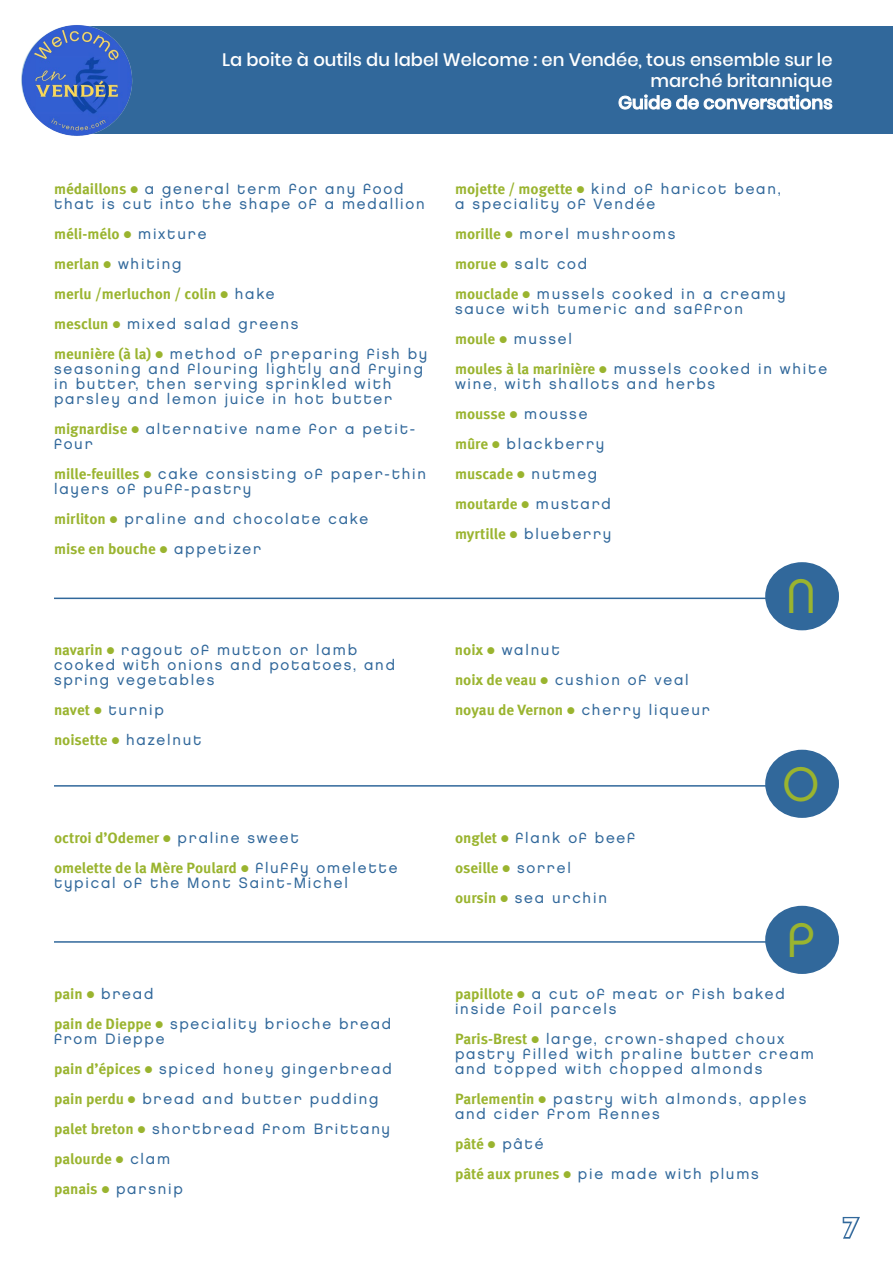
<style>
.page{position:relative;width:893px;height:1263px;background:#fff}
.page>*{position:absolute;margin:0;border:0;box-sizing:border-box;transform-origin:0 0}
.t1{font:48px "Chalet London Nineteen Seventy";color:#9ab42f}
.t2{font:27px "Chalet Tokyo";color:#fff}
.t3{font:500 18px/21.6px "Poppins";color:#fff;text-align:right}
.t4{font:15px/15px "Chalet London Nineteen Eighty";letter-spacing:.12em;color:#31689b}
.t5{font:700 15px/30px "Meta OFC";color:#9ab42f}
.s1{font-family:"Meta OFC";font-weight:700;color:#9ab42f}
.s2{color:#9ab42f}
.s3{font-family:"Chalet London Nineteen Eighty";font-weight:400;color:#31689b}
</style>
<div class="page">
<svg style="left:842px;top:1216px;width:18px;height:23px"></svg>
<hr style="left:54px;top:598px;width:715px;height:1px;background:#31689b">
<hr style="left:54px;top:785px;width:715px;height:2px;background:#31689b">
<hr style="left:54px;top:941px;width:715px;height:2px;background:#31689b">
<div style="left:766px;top:563px;width:72px;height:67px;background:#31689b;border-radius:50%"></div>
<div style="left:765px;top:562px;width:74px;height:68px;border:2px solid #31689b;border-radius:50%"></div>
<div style="left:766px;top:750px;width:72px;height:67px;background:#31689b;border-radius:50%"></div>
<div style="left:765px;top:750px;width:74px;height:68px;border:2px solid #31689b;border-radius:50%"></div>
<div style="left:766px;top:906px;width:72px;height:67px;background:#31689b;border-radius:50%"></div>
<div style="left:765px;top:906px;width:74px;height:68px;border:2px solid #31689b;border-radius:50%"></div>
<div style="left:72px;top:26px;width:821px;height:108px;background:#31689b"></div>
<img style="left:21px;top:25px;width:112px;height:111px">
<p class="t3" style="left:222px;top:49px;width:612px">La boite à outils du label Welcome : en Vendée, tous ensemble sur le marché britannique<br>Guide de conversations</p>
<p class="t4" style="left:54px;top:181px;width:372px"><span class="s1">médaillons</span> <span class="s2">●</span> a general term for any food that is cut into the shape of a medallion</p>
<p class="t5" style="left:54px;top:218px;width:154px">méli-mélo ● <span class="s3">mixture</span></p>
<p class="t4" style="left:54px;top:256px;width:129px"><span class="s1">merlan</span> <span class="s2">●</span> whiting</p>
<p class="t5" style="left:54px;top:278px;width:222px">merlu /merluchon / colin ● <span class="s3">hake</span></p>
<p class="t4" style="left:54px;top:308px;width:375px;line-height:30px"><span class="s1">mesclun</span> <span class="s2">●</span> mixed salad greens<br><span class="s1">meunière (à la)</span> <span class="s2">●</span> method of preparing fish by</p>
<p class="t4" style="left:54px;top:361px;width:370px">seasoning and flouring lightly and frying in butter, then serving sprinkled with parsley and lemon juice in hot butter</p>
<p class="t4" style="left:54px;top:421px;width:363px"><span class="s1">mignardise</span> <span class="s2">●</span> alternative name for a petit&shy;four</p>
<p class="t4" style="left:54px;top:466px;width:374px"><span class="s1">mille-feuilles</span> <span class="s2">●</span> cake consisting of paper-thin layers of puff-pastry</p>
<p class="t4" style="left:54px;top:511px;width:316px"><span class="s1">mirliton</span> <span class="s2">●</span> praline and chocolate cake</p>
<p class="t5" style="left:54px;top:533px;width:209px">mise en bouche ● <span class="s3">appetizer</span></p>
<p class="t4" style="left:54px;top:642px;width:343px"><span class="s1">navarin</span> <span class="s2">●</span> ragout of mutton or lamb cooked with onions and potatoes, and spring vegetables</p>
<p class="t4" style="left:54px;top:702px;width:111px"><span class="s1">navet</span> <span class="s2">●</span> turnip</p>
<p class="t5" style="left:54px;top:725px;width:149px">noisette ● <span class="s3">hazelnut</span></p>
<p class="t5" style="left:54px;top:822px;width:345px">octroi d’Odemer ● <span class="s3">praline sweet<br></span>omelette de la Mère Poulard ● <span class="s3">fluffy omelette</span></p>
<p class="t4" style="left:54px;top:875px;width:295px">typical of the Mont Saint-Michel</p>
<p class="t4" style="left:54px;top:978px;width:339px;line-height:30px"><span class="s1">pain</span> <span class="s2">●</span> bread<br><span class="s1">pain de Dieppe</span> <span class="s2">●</span> speciality brioche bread</p>
<p class="t4" style="left:54px;top:1023px;width:339px;line-height:30px">from Dieppe<br><span class="s1">pain d’épices</span> <span class="s2">●</span> spiced honey gingerbread <span class="s1">pain perdu</span> <span class="s2">●</span> bread and butter pudding <span class="s1">palet breton</span> <span class="s2">●</span> shortbread from Brittany</p>
<p class="t5" style="left:54px;top:1143px;width:118px">palourde ● <span class="s3">clam</span></p>
<p class="t4" style="left:54px;top:1181px;width:130px"><span class="s1">panais</span> <span class="s2">●</span> parsnip</p>
<p class="t4" style="left:455px;top:181px;width:327px"><span class="s1">mojette / mogette</span> <span class="s2">●</span> kind of haricot bean, a speciality of Vendée</p>
<p class="t4" style="left:455px;top:218px;width:332px;line-height:30px"><span class="s1">morille</span> <span class="s2">●</span> morel mushrooms<br><span class="s1">morue</span> <span class="s2">●</span> salt cod<br><span class="s1">mouclade</span> <span class="s2">●</span> mussels cooked in a creamy</p>
<p class="t4" style="left:455px;top:293px;width:374px;line-height:30px">sauce with tumeric and saffron<br><span class="s1">moule</span> <span class="s2">●</span> mussel<br><span class="s1">moules à la marinière</span> <span class="s2">●</span> mussels cooked in white</p>
<p class="t4" style="left:455px;top:376px;width:262px">wine, with shallots and herbs</p>
<p class="t5" style="left:455px;top:398px;width:134px">mousse ● <span class="s3">mousse</span></p>
<p class="t4" style="left:455px;top:436px;width:151px"><span class="s1">mûre</span> <span class="s2">●</span> blackberry</p>
<p class="t5" style="left:455px;top:458px;width:158px">muscade ● <span class="s3">nutmeg </span>moutarde ● <span class="s3">mustard</span></p>
<p class="t4" style="left:455px;top:526px;width:158px"><span class="s1">myrtille</span> <span class="s2">●</span> blueberry</p>
<p class="t4" style="left:455px;top:635px;width:235px;line-height:30px"><span class="s1">noix</span> <span class="s2">●</span> walnut<br><span class="s1">noix de veau</span> <span class="s2">●</span> cushion of veal</p>
<p class="t5" style="left:455px;top:695px;width:256px">noyau de Vernon ● <span class="s3">cherry liqueur</span></p>
<h1 class="t1" style="left:786px;top:567px;width:32px">N</h1>
<p class="t4" style="left:455px;top:830px;width:182px"><span class="s1">onglet</span> <span class="s2">●</span> flank of beef</p>
<p class="t5" style="left:455px;top:852px;width:117px">oseille ● <span class="s3">sorrel</span></p>
<p class="t4" style="left:455px;top:890px;width:153px"><span class="s1">oursin</span> <span class="s2">●</span> sea urchin</p>
<h1 class="t1" style="left:782px;top:754px;width:38px">O</h1>
<h1 class="t1" style="left:787px;top:911px;width:30px">P</h1>
<p class="t4" style="left:455px;top:986px;width:331px"><span class="s1">papillote</span> <span class="s2">●</span> a cut of meat or fish baked inside foil parcels</p>
<p class="t4" style="left:455px;top:1031px;width:360px"><span class="s1">Paris-Brest</span> <span class="s2">●</span> large, crown-shaped choux pastry filled with praline butter cream and topped with chopped almonds</p>
<p class="t4" style="left:455px;top:1091px;width:353px"><span class="s1">Parlementin</span> <span class="s2">●</span> pastry with almonds, apples and cider from Rennes</p>
<p class="t5" style="left:455px;top:1128px;width:90px">pâté ● <span class="s3">pâté</span></p>
<p class="t4" style="left:455px;top:1166px;width:305px"><span class="s1">pâté aux prunes</span> <span class="s2">●</span> pie made with plums</p>
<h2 class="t2" style="left:844px;top:1211px;width:16px">7</h2>
</div>
